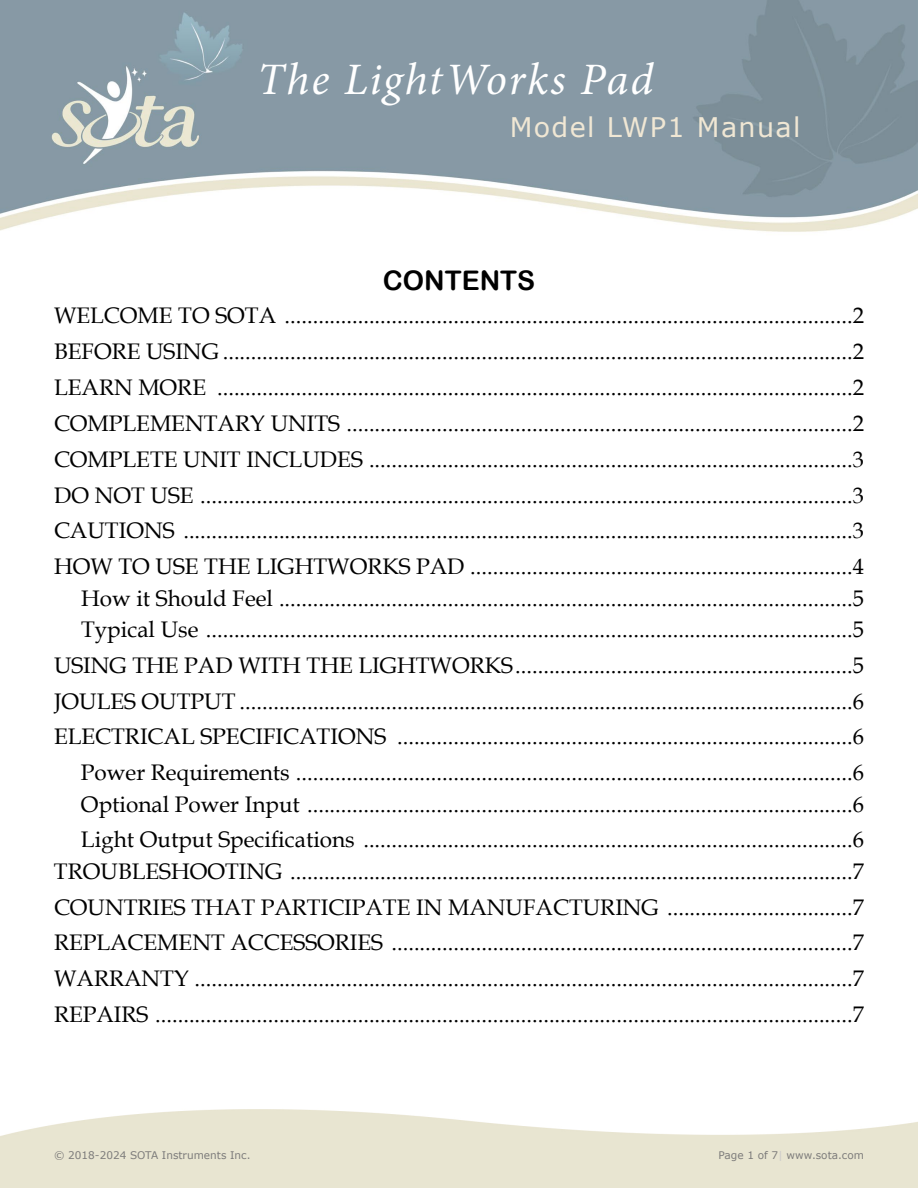
<style>
.page{position:relative;width:918px;height:1188px;background:#fff}
.page>*{position:absolute;margin:0;border:0;box-sizing:border-box;transform-origin:0 0}
.t1{font:italic 45px "Minion Pro";letter-spacing:.04em;color:#fff}
.t2{font:27px "Verdana";letter-spacing:.05em;color:#f0e7d4}
.t3{font:27px "Arial Rounded MT Bold";color:#000}
.t4{font:22.5px/35.8px "Book Antiqua";color:#000;text-align:justify}
.t5{font:10.5px "Verdana";color:#7d7c7b}
.s1{color:#cbcaca}
</style>
<div class="page">
<img style="left:0;top:0;width:918px;height:232px">
<h1 class="t1" style="left:257px;top:49px;width:398px">The LightWorks Pad</h1>
<p class="t2" style="left:510px;top:108px;width:292px">Model LWP1 Manual</p>
<p class="t3" style="left:383px;top:264px;width:154px">CONTENTS</p>
<p class="t4" style="left:54px;top:297px;width:811px">WELCOME TO SOTA .....................................................................................................2<br>BEFORE USING ................................................................................................................2<br>LEARN MORE .................................................................................................................2<br>COMPLEMENTARY UNITS ..........................................................................................2<br>COMPLETE UNIT INCLUDES ......................................................................................3<br>DO NOT USE ....................................................................................................................3<br>CAU</p>
<p class="t4" style="left:54px;top:512px;width:811px;text-align:right">TIONS .......................................................................................................................3<br>HOW TO USE THE LIGHTWORKS PAD ....................................................................4</p>
<p class="t4" style="left:81px;top:582px;width:784px;line-height:31.3px">HOW IT SHOULD FEEL ......................................................................................................5<br>TYPICAL USE ...................................................................................................................5</p>
<p class="t4" style="left:54px;top:647px;width:811px;text-align:right">USING THE PAD WITH THE LIGHTWORKS ............................................................5<br>JOULES OUTPUT .............................................................................................................6<br>ELECTRICAL SPECIFICATIONS .................................................................................6<br>POWER REQUIREMENTS ...................................................................................................6</p>
<p class="t4" style="left:81px;top:786px;width:785px">OPTIONAL POWER INPUT .................................................................................................6<br>LIGHT OUTPUT SPECIFICATIONS .......................................................................................6</p>
<p class="t4" style="left:54px;top:853px;width:812px">TROUBLESHOOTING ....................................................................................................7<br>COUNTRIES THAT PARTICIPATE IN MANUFACTURING .................................7<br>REPLACEMENT ACCESSORIES ..................................................................................7<br>WARRANTY .....................................................................................................................7<br>REPAIRS ............................................................................................................................7</p>
<p class="t5" style="left:54px;top:1148px;width:198px">© 2018-2024 SOTA Instruments Inc.</p>
<p class="t5" style="left:718px;top:1148px;width:147px">Page 1 of 7<span class="s1">|</span> www.sota.com</p>
</div>
